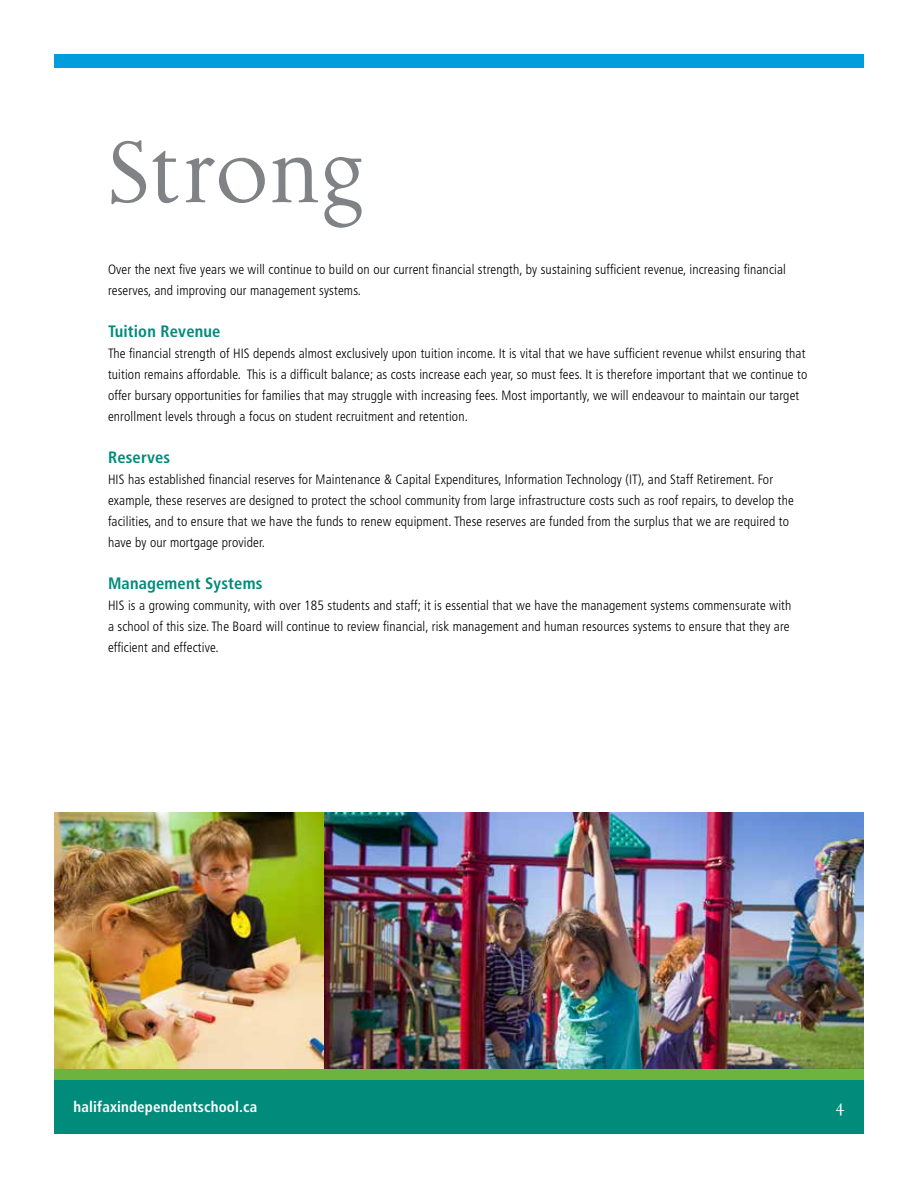
<style>
.page{position:relative;width:918px;height:1188px;background:#fff}
.page>*{position:absolute;margin:0;border:0;box-sizing:border-box;transform-origin:0 0}
.t1{font:90px "Aries";color:#808285}
.t2{font:18px "Aries";color:#fff}
.t3{font:700 condensed 16.5px "Frutiger LT Std";letter-spacing:.01em;color:#008b7b}
.t4{font:700 condensed 15px "Frutiger LT Std";letter-spacing:.01em;color:#fff}
.t5{font:300 condensed 13.5px/21px "Frutiger LT Std";letter-spacing:.01em;color:#000}
</style>
<div class="page">
<img style="left:324px;top:813px;width:540px;height:257px">
<img style="left:54px;top:813px;width:270px;height:257px">
<div style="left:54px;top:54px;width:810px;height:14px;background:#009ddc"></div>
<div style="left:54px;top:1080px;width:810px;height:54px;background:#008b7b"></div>
<div style="left:54px;top:1070px;width:810px;height:10px;background:#6cb33f"></div>
<h1 class="t1" style="left:108px;top:120px;width:257px">Strong</h1>
<p class="t5" style="left:108px;top:259px;width:679px">Over the next five years we will continue to build on our current financial strength, by sustaining sufficient revenue, increasing financial reserves, and improving our management systems.</p>
<p class="t3" style="left:108px;top:322px;width:114px">Tuition Revenue</p>
<p class="t5" style="left:108px;top:343px;width:701px">The financial strength of HIS depends almost exclusively upon tuition income. It is vital that we have sufficient revenue whilst ensuring that tuition remains affordable. This is a difficult balance; as costs increase each year, so must fees. It is therefore important that we continue to offer bursary opportunities for families that may struggle with increasing fees. Most importantly, we will endeavour to maintain our target enrollment levels through a focus on student recruitment and retention.</p>
<p class="t3" style="left:108px;top:448px;width:64px">Reserves</p>
<p class="t5" style="left:108px;top:469px;width:687px">HIS has established financial reserves for Maintenance &amp; Capital Expenditures, Information Technology (IT), and Staff Retirement. For example, these reserves are designed to protect the school community from large infrastructure costs such as roof repairs, to develop the facilities, and to ensure that we have the funds to renew equipment. These reserves are funded from the surplus that we are required to have by our mortgage provider.</p>
<p class="t3" style="left:108px;top:574px;width:156px">Management Systems</p>
<p class="t5" style="left:108px;top:595px;width:685px">HIS is a growing community, with over 185 students and staff; it is essential that we have the management systems commensurate with a school of this size. The Board will continue to review financial, risk management and human resources systems to ensure that they are efficient and effective.</p>
<p class="t4" style="left:74px;top:1097px;width:185px">halifaxindependentschool.ca</p>
<h2 class="t2" style="left:835px;top:1095px;width:12px">4</h2>
</div>
